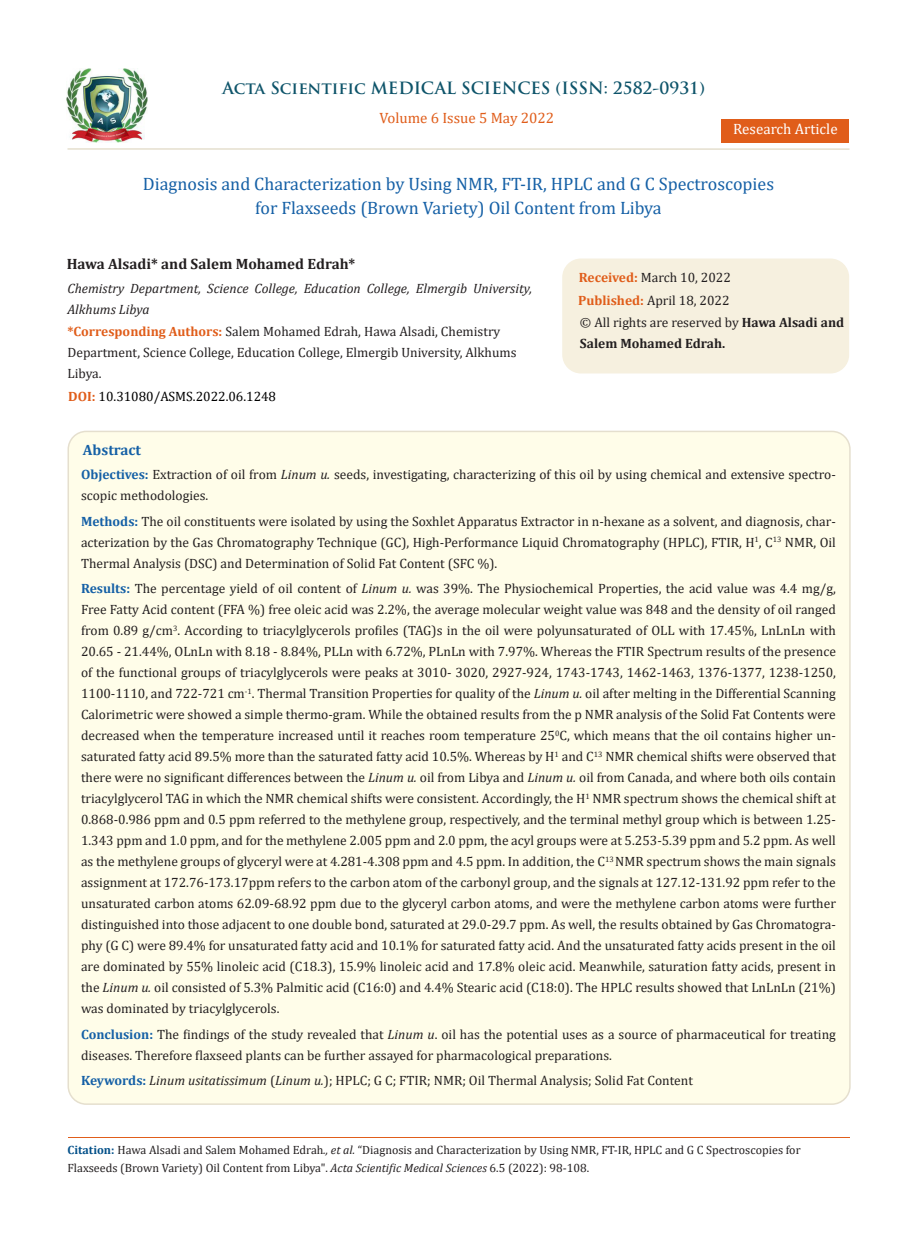
<style>
.page{position:relative;width:917px;height:1242px;background:#fff}
.page>*{position:absolute;margin:0;border:0;box-sizing:border-box;transform-origin:0 0}
.t1{font:18px/24px "Cambria";color:#1560a6;text-align:center}
.t2{font:700 16.5px "Trajan Pro";color:#0e546a}
.t3{font:700 15px "Cambria";color:#231f20}
.t4{font:15px "Cambria";color:#e05d1a}
.t5{font:15px "Cambria";color:#fff}
.t6{font:700 15px "Cambria";color:#1560a6}
.Normal__Web{font:13.5px/21px "Cambria";color:#231f20}
.t7{font:italic 13.5px/21px "Cambria";color:#231f20}
.t8{font:700 13.5px/21px "Cambria";color:#231f20}
.t9{font:13.5px "Cambria";color:#000}
.t10{font:12px "Cambria";color:#231f20}
.s1{font-weight:700;color:#e05d1a}
.s2{font-weight:400}
.s3{font-weight:700;color:#1560a6}
.s4{font-style:italic}
.s5{font-weight:700;color:#035089}
</style>
<div class="page">
<img style="left:67px;top:68px;width:80px;height:74px">
<div style="left:721px;top:119px;width:128px;height:23px;background:#e05d1a"></div>
<div style="left:563px;top:259px;width:285px;height:114px;background:#f6f0df;border-radius:18px"></div>
<div style="left:562px;top:259px;width:287px;height:114px;border:2px solid #f6f0df;border-radius:18px"></div>
<div style="left:68px;top:431px;width:781px;height:673px;background:#fffde9;border-radius:18px"></div>
<hr style="left:68px;top:1138px;width:781px;height:1px;background:#e05d1a">
<hr style="left:67px;top:148px;width:782px;height:2px;background:#e5dfce">
<p class="t2" style="left:222px;top:77px;width:484px">Acta Scientific MEDICAL SCIENCES (ISSN: 2582-0931)</p>
<p class="t4" style="left:379px;top:109px;width:176px">Volume 6 Issue 5 May 2022</p>
<p class="t5" style="left:733px;top:120px;width:106px">Research Article</p>
<p class="t1" style="left:143px;top:172px;width:633px">Diagnosis and Characterization by Using NMR, FT-IR, HPLC and G C Spectroscopies for Flaxseeds (Brown Variety) Oil Content from Libya</p>
<p class="t3" style="left:67px;top:254px;width:290px">Hawa Alsadi* and Salem Mohamed Edrah*</p>
<p class="t7" style="left:67px;top:278px;width:466px">Chemistry Department, Science College, Education College, Elmergib University,<br>Alkhums Libya</p>
<p class="Normal__Web" style="left:67px;top:321px;width:450px"><span class="s1">*Corresponding Authors:</span> Salem Mohamed Edrah, Hawa Alsadi, Chemistry<br>Department, Science College, Education College, Elmergib University, Alkhums<br>Libya.</p>
<p class="t9" style="left:68px;top:389px;width:209px"><span class="s1">DOI:</span> 10.31080/ASMS.2022.06.1248</p>
<p class="Normal__Web" style="left:579px;top:267px;width:153px"><span class="s1">Received:</span> March 10, 2022</p>
<p class="Normal__Web" style="left:578px;top:290px;width:153px"><span class="s1">Published:</span> April 18, 2022</p>
<p class="t8" style="left:580px;top:311px;width:266px"><span class="s2">© All rights are reserved by</span> Hawa Alsadi and<br>Salem Mohamed Edrah.</p>
<p class="t6" style="left:83px;top:439px;width:60px">Abstract</p>
<p class="Normal__Web" style="left:81px;top:464px;width:756px"><span class="s3">Objectives:</span> Extraction of oil from <span class="s4">Linum u.</span> seeds, investigating, characterizing of this oil by using chemical and extensive spectro&shy;scopic methodologies.</p>
<p class="Normal__Web" style="left:81px;top:511px;width:756px;text-align:justify"><span class="s3">Methods:</span> The oil constituents were isolated by using the Soxhlet Apparatus Extractor in n-hexane as a solvent, and diagnosis, char&shy;acterization by the Gas Chromatography Technique (GC), High-Performance Liquid Chromatography (HPLC), FTIR, H<sup>1</sup>, C<sup>13</sup> NMR, Oil Thermal Analysis (DSC) and Determination of Solid Fat Content (SFC %).</p>
<p class="Normal__Web" style="left:81px;top:578px;width:756px;text-align:justify"><span class="s3">Results:</span> The percentage yield of oil content of <span class="s4">Linum u.</span> was 39%. The Physiochemical Properties, the acid value was 4.4 mg/g, Free Fatty Acid content (FFA %) free oleic acid was 2.2%, the average molecular weight value was 848 and the density of oil ranged from 0.89 g/cm<sup>3</sup>. According to triacylglycerols profiles (TAG)s in the oil were polyunsaturated of OLL with 17.45%, LnLnLn with 20.65 - 21.44%, OLnLn with 8.18 - 8.84%, PLLn with 6.72%, PLnLn with 7.97%. Whereas the FTIR Spectrum results of the presence of the functional groups of triacylglycerols were peaks at 3010- 3020, 2927-924, 1743-1743, 1462-1463, 1376-1377, 1238-1250, 1100-1110, and 722-721 cm<sup>-1</sup>. Thermal Transition Properties for quality of the <span class="s4">Linum u.</span> oil after melting in the Differential Scanning Calorimetric were showed a simple thermo-gram. While the obtained results from the p NMR analysis of the Solid Fat Contents were decreased when the temperature increased until it reaches room temperature 25<sup>0</sup>C, which means that the oil contains higher un&shy;saturated fatty acid 89.5% more than the saturated fatty acid 10.5%. Whereas by H<sup>1</sup> and C<sup>13</sup> NMR chemical shifts were observed that there were no significant differences between the <span class="s4">Linum u.</span> oil from Libya and <span class="s4">Linum u.</span> oil from Canada, and where both oils contain triacylglycerol TAG in which the NMR chemical shifts were consistent. Accordingly, the H<sup>1</sup> NMR spectrum shows the chemical shift at 0.868-0.986 ppm and 0.5 ppm referred to the methylene group, respectively, and the terminal methyl group which is between 1.25- 1.343 ppm and 1.0 ppm, and for the methylene 2.005 ppm and 2.0 ppm, the acyl groups were at 5.253-5.39 ppm and 5.2 ppm. As well as the methylene groups of glyceryl were at 4.281-4.308 ppm and 4.5 ppm. In addition, the C<sup>13</sup> NMR spectrum shows the main signals assignment at 172.76-173.17ppm refers to the carbon atom of the carbonyl group, and the signals at 127.12-131.92 ppm refer to the unsaturated carbon atoms 62.09-68.92 ppm due to the glyceryl carbon atoms, and were the methylene carbon atoms were further distinguished into those adjacent to one double bond, saturated at 29.0-29.7 ppm. As well, the results obtained by Gas Chromatogra&shy;phy (G C) were 89.4% for unsaturated fatty acid and 10.1% for saturated fatty acid. And the unsaturated fatty acids present in the oil are dominated by 55% linoleic acid (C18.3), 15.9% linoleic acid and 17.8% oleic acid. Meanwhile, saturation fatty acids, present in the <span class="s4">Linum u.</span> oil consisted of 5.3% Palmitic acid (C16:0) and 4.4% Stearic acid (C18:0). The HPLC results showed that LnLnLn (21%) was dominated by triacylglycerols.</p>
<p class="Normal__Web" style="left:81px;top:1024px;width:756px"><span class="s3">Conclusion:</span> The findings of the study revealed that <span class="s4">Linum u</span>. oil has the potential uses as a source of pharmaceutical for treating diseases. Therefore flaxseed plants can be further assayed for pharmacological preparations.</p>
<p class="Normal__Web" style="left:81px;top:1070px;width:613px"><span class="s3">Keywords:</span> <span class="s4">Linum usitatissimum</span> (<span class="s4">Linum u.</span>); HPLC; G C; FTIR; NMR; Oil Thermal Analysis; Solid Fat Content</p>
<p class="t10" style="left:68px;top:1143px;width:734px"><span class="s5">Citation:</span> Hawa Alsadi and Salem Mohamed Edrah<span class="s4">., et al.</span> “Diagnosis and Characterization by Using NMR, FT-IR, HPLC and G C Spectroscopies for</p>
<p class="t10" style="left:68px;top:1161px;width:523px">Flaxseeds (Brown Variety) Oil Content from Libya". <span class="s4">Acta Scientific Medical Sciences</span> 6.5 (2022): 98-108.</p>
</div>
